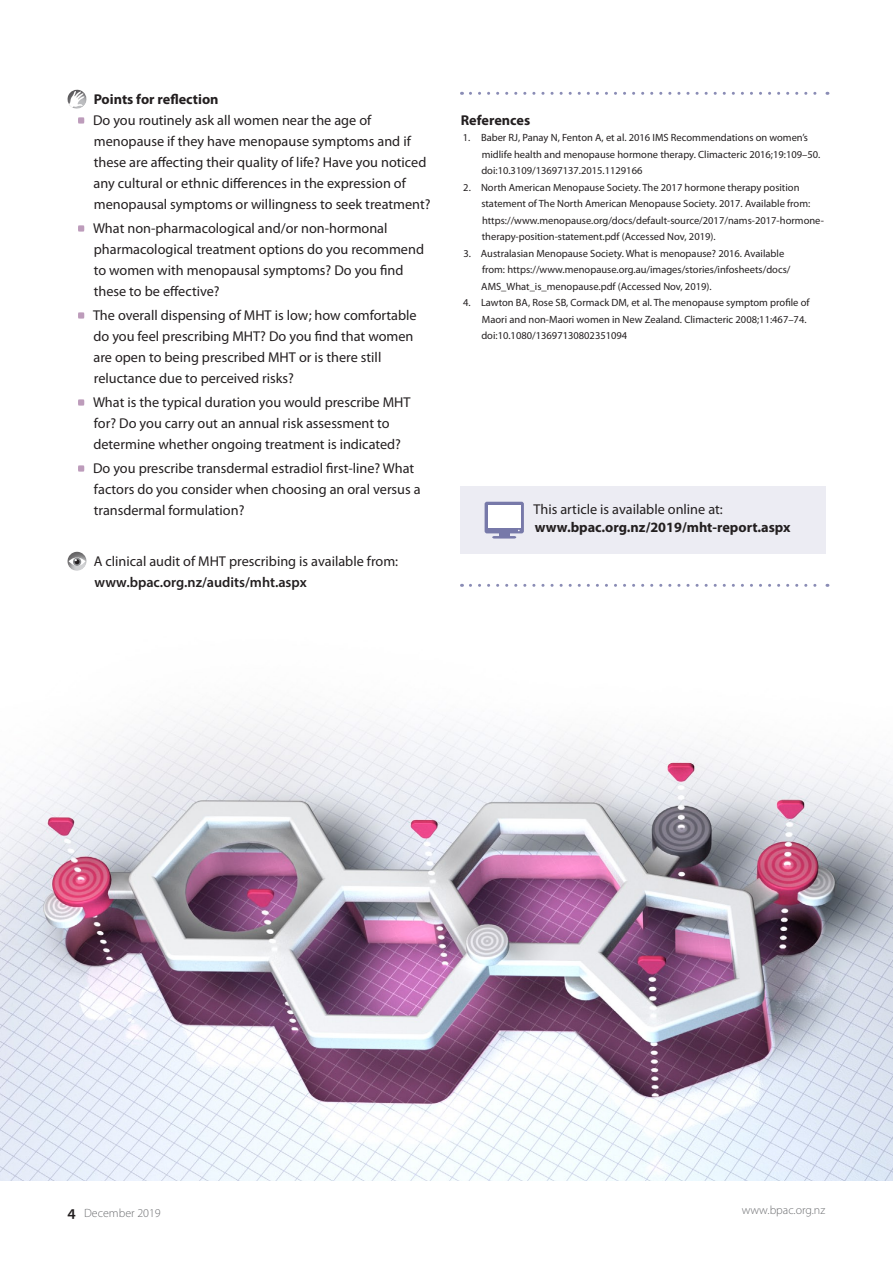
<style>
.page{position:relative;width:893px;height:1263px;background:#fff}
.page>*{position:absolute;margin:0;border:0;box-sizing:border-box;transform-origin:0 0}
.Bullet_List{font:14.25px/21px "Myriad Pro";color:#231f20}
.Body{font:14.25px "Myriad Pro";color:#231f20}
.Body-2{font:700 14.25px "Myriad Pro";color:#231f20}
.Body_Line_Space{font:14.25px "Myriad Pro";color:#231f20}
.Body-3{font:600 14.25px "Myriad Pro";color:#231f20}
.Body_Line_Space-2{font:700 14.25px "Myriad Pro";color:#231f20}
.C_head{font:700 14.25px "Myriad Pro";color:#231f20}
.t1{font:300 12px "Myriad Pro";color:#6c6d70}
.Indented_Ref{font:10.5px/16.5px "Myriad Pro";color:#231f20}
.s1{font-weight:600;font-size:15.75px;color:#231f20}
</style>
<div class="page">
<img style="left:0;top:711px;width:893px;height:469px">
<div style="left:460px;top:486px;width:365px;height:67px;background:#ececf3"></div>
<div style="left:485px;top:502px;width:39px;height:31px;background:#7779a9;border-radius:2px"></div>
<div style="left:488px;top:505px;width:32px;height:23px;background:#fff"></div>
<svg style="left:492px;top:530px;width:28px;height:8px"></svg>
<svg style="left:67px;top:89px;width:20px;height:20px"></svg>
<svg style="left:78px;top:117px;width:6px;height:7px"></svg>
<svg style="left:78px;top:225px;width:6px;height:7px"></svg>
<svg style="left:78px;top:312px;width:6px;height:7px"></svg>
<svg style="left:78px;top:399px;width:6px;height:7px"></svg>
<svg style="left:78px;top:465px;width:6px;height:7px"></svg>
<div style="left:65px;top:550px;width:23px;height:22px;background:#231f20;opacity:.6"></div>
<svg style="left:69px;top:557px;width:17px;height:9px"></svg>
<svg style="left:73px;top:558px;width:8px;height:8px"></svg>
<svg style="left:75px;top:559px;width:5px;height:5px"></svg>
<svg style="left:470px;top:92px;width:358px;height:3px"></svg>
<svg style="left:470px;top:584px;width:358px;height:3px"></svg>
<p class="Body_Line_Space-2" style="left:94px;top:89px;width:126px">Points for reflection</p>
<p class="Bullet_List" style="left:93px;top:109px;width:339px">Do you routinely ask all women near the age of menopause if they have menopause symptoms and if these are affecting their quality of life? Have you noticed any cultural or ethnic differences in the expression of menopausal symptoms or willingness to seek treatment?</p>
<p class="Bullet_List" style="left:93px;top:217px;width:333px">What non-pharmacological and/or non-hormonal pharmacological treatment options do you recommend to women with menopausal symptoms? Do you find these to be effective?</p>
<p class="Bullet_List" style="left:93px;top:304px;width:325px">The overall dispensing of MHT is low; how comfortable do you feel prescribing MHT? Do you find that women are open to being prescribed MHT or is there still reluctance due to perceived risks?</p>
<p class="Bullet_List" style="left:93px;top:391px;width:319px">What is the typical duration you would prescribe MHT for? Do you carry out an annual risk assessment to determine whether ongoing treatment is indicated?</p>
<p class="Bullet_List" style="left:93px;top:457px;width:329px">Do you prescribe transdermal estradiol first-line? What factors do you consider when choosing an oral versus a transdermal formulation?</p>
<p class="Body" style="left:94px;top:552px;width:306px">A clinical audit of MHT prescribing is available from:</p>
<p class="Body-3" style="left:94px;top:573px;width:214px">www.bpac.org.nz/audits/mht.aspx</p>
<p class="C_head" style="left:461px;top:110px;width:71px">References</p>
<p class="Indented_Ref" style="left:481px;top:129px;width:341px;text-indent:-19px">1. Baber RJ, Panay N, Fenton A, et al. 2016 IMS Recommendations on women’s midlife health and menopause hormone therapy. Climacteric 2016;19:109–50. doi:10.3109/13697137.2015.1129166</p>
<p class="Indented_Ref" style="left:481px;top:179px;width:344px;text-indent:-18px">2. North American Menopause Society. The 2017 hormone therapy position statement of The North American Menopause Society. 2017. Available from: https://www.menopause.org/docs/default-source/2017/nams-2017-hormone&shy;therapy-position-statement.pdf (Accessed Nov, 2019).</p>
<p class="Indented_Ref" style="left:481px;top:245px;width:311px;text-indent:-18px">3. Australasian Menopause Society. What is menopause? 2016. Available from: https://www.menopause.org.au/images/stories/infosheets/docs/<br>AMS_What_is_menopause.pdf (Accessed Nov, 2019).</p>
<p class="Indented_Ref" style="left:481px;top:294px;width:330px;text-indent:-18px">4. Lawton BA, Rose SB, Cormack DM, et al. The menopause symptom profile of<br>Maori and non-Maori women in New Zealand. Climacteric 2008;11:467–74. doi:10.1080/13697130802351094</p>
<p class="Body_Line_Space" style="left:533px;top:501px;width:191px">This article is available online at:</p>
<p class="Body-2" style="left:535px;top:518px;width:257px">www.bpac.org.nz/2019/mht-report.aspx</p>
<p class="t1" style="left:68px;top:1206px;width:95px"><span class="s1">4</span> December 2019</p>
<p class="t1" style="left:742px;top:1202px;width:85px">www.bpac.org.nz</p>
</div>
